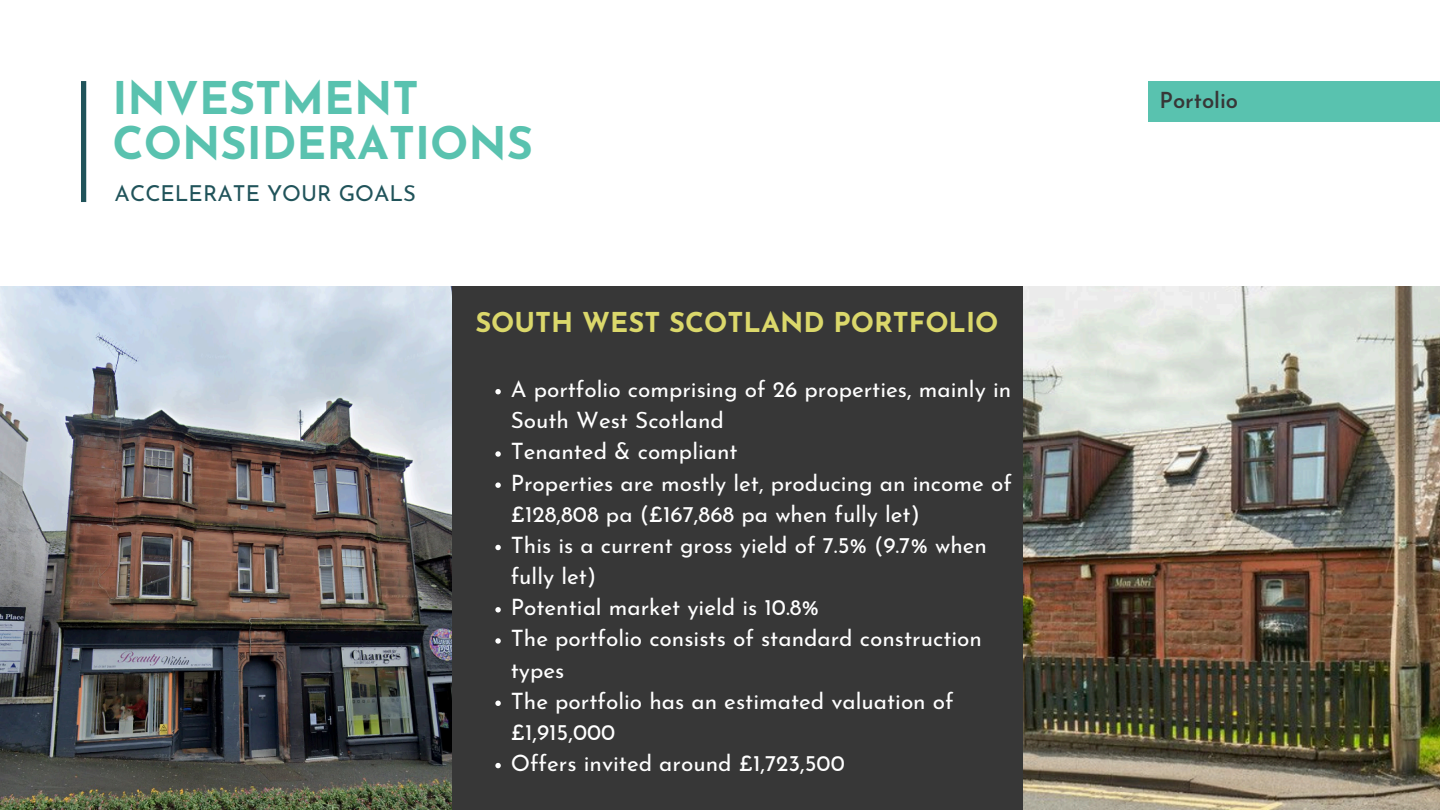
<style>
.page{position:relative;width:1440px;height:810px;background:#fff}
.page>*{position:absolute;margin:0;border:0;box-sizing:border-box;transform-origin:0 0}
.t1{font:700 45px/45px "Josefin Sans";color:#59c2af}
.t2{font:700 27.3px "Josefin Sans";color:#dbd86b}
.t3{font:22.6px/31.2px "Josefin Sans";color:#fff}
.t4{font:22px "Josefin Sans";color:#20535a}
.t5{font:600 22px "Josefin Sans";color:#373737}
</style>
<div class="page">
<div style="left:81px;top:81px;width:5px;height:121px;background:#20535a"></div>
<img style="left:1023px;top:286px;width:417px;height:524px">
<div style="left:435px;top:286px;width:588px;height:524px;background:#373737"></div>
<div style="left:1149px;top:81px;width:291px;height:40px;background:#59c2af"></div>
<img style="left:0;top:286px;width:452px;height:524px">
<svg style="left:495px;top:389px;width:6px;height:5px"></svg>
<svg style="left:495px;top:451px;width:6px;height:6px"></svg>
<svg style="left:495px;top:482px;width:6px;height:6px"></svg>
<svg style="left:495px;top:545px;width:6px;height:5px"></svg>
<svg style="left:495px;top:607px;width:6px;height:6px"></svg>
<svg style="left:495px;top:638px;width:6px;height:6px"></svg>
<svg style="left:495px;top:701px;width:6px;height:5px"></svg>
<svg style="left:495px;top:763px;width:6px;height:5px"></svg>
<p class="t1" style="left:112px;top:80px;width:422px">INVESTMENT<br>CONSIDERATIONS</p>
<p class="t4" style="left:115px;top:184px;width:303px">ACCELERATE YOUR GOALS</p>
<p class="t2" style="left:475px;top:312px;width:525px">SOUTH WEST SCOTLAND PORTFOLIO</p>
<h1 class="t3" style="left:511px;top:376px;width:502px">A portfolio comprising of 26 properties, mainly in<br>South West Scotland</h1>
<h3 class="t3" style="left:511px;top:438px;width:228px">Tenanted &amp; compliant</h3>
<h4 class="t3" style="left:511px;top:469px;width:503px">Properties are mostly let, producing an income of £128,808 pa (£167,868 pa when fully let)</h4>
<p class="t3" style="left:511px;top:532px;width:478px">This is a current gross yield of 7.5% (9.7% when fully let)</p>
<h2 class="t3" style="left:511px;top:594px;width:310px">Potential market yield is 10.8%</h2>
<p class="t3" style="left:511px;top:625px;width:473px">The portfolio consists of standard construction types</p>
<p class="t3" style="left:511px;top:687px;width:445px">The portfolio has an estimated valuation of £1,915,000</p>
<p class="t3" style="left:511px;top:750px;width:336px">Offers invited around £1,723,500</p>
<p class="t5" style="left:1160px;top:92px;width:80px">Portolio</p>
</div>
